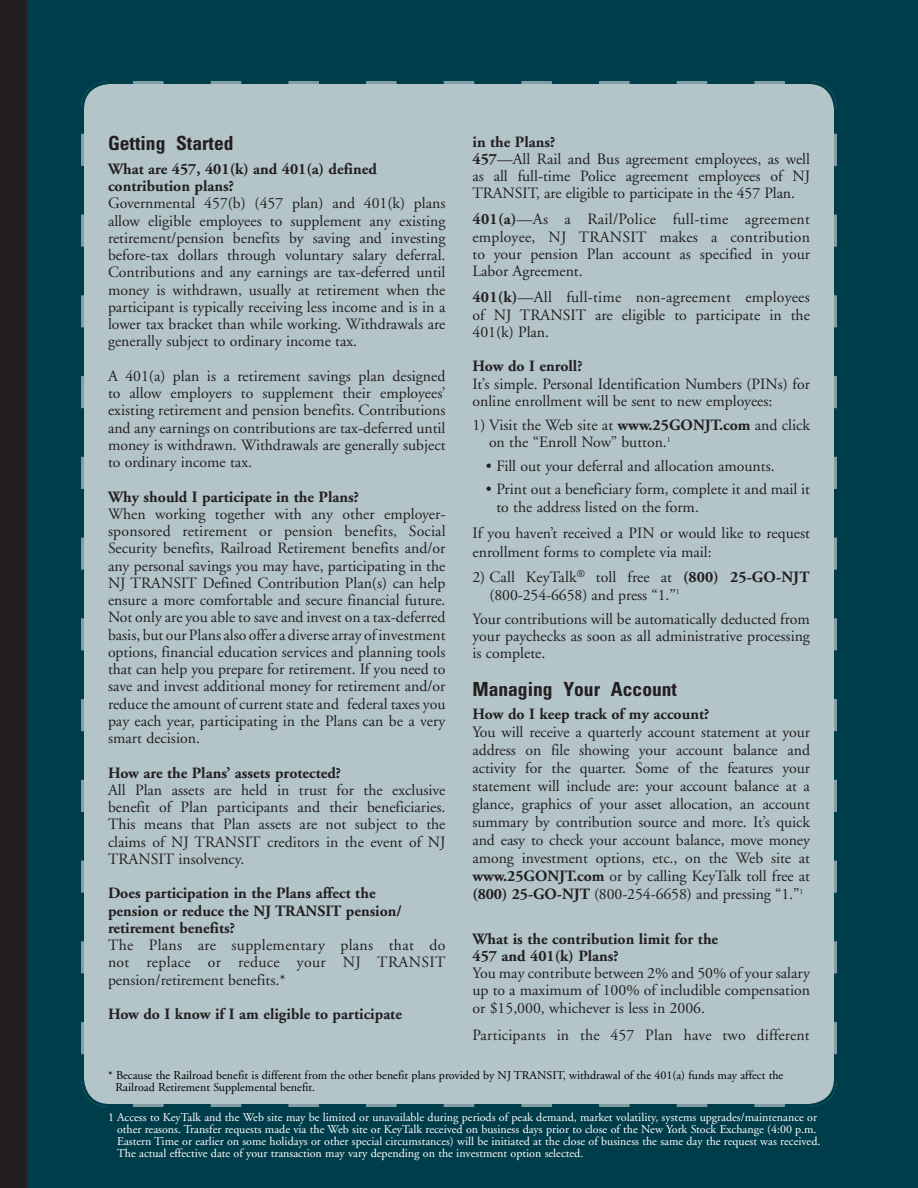
<style>
.page{position:relative;width:918px;height:1188px;background:#fff}
.page>*{position:absolute;margin:0;border:0;box-sizing:border-box;transform-origin:0 0}
.section_head{font:700 condensed 19.5px "Univers";color:#231f20}
.body_copy{font:700 condensed 19.5px "Univers";color:#231f20}
.body_copy-2{font:15.75px/17.2px "Adobe Garamond";color:#231f20;text-align:justify}
.QUESTION{font:700 15.75px/17.2px "Adobe Garamond";color:#231f20}
.body_copy-3{font:700 15.75px/17.2px "Adobe Garamond";color:#231f20}
.QUESTION_copy{font:700 15.75px "Adobe Garamond";color:#231f20}
.body_copy-4{font:12px/12px "Adobe Garamond";color:#fff}
.body_copy-5{font:12px/12px "Adobe Garamond";color:#000}
.s1{font-weight:700}
</style>
<div class="page">
<div style="left:5px;top:0;width:913px;height:1188px;background:#003d4a"></div>
<div style="left:0;top:0;width:27px;height:1188px;background:#231f20"></div>
<div style="left:81px;top:81px;width:756px;height:1026px;background:#b3c5c9"></div>
<p class="body_copy" style="left:108px;top:131px;width:127px">Getting Started</p>
<p class="body_copy-3" style="left:108px;top:161px;width:270px">What are 457, 401(k) and 401(a) defined contribution plans?</p>
<p class="body_copy-2" style="left:108px;top:195px;width:339px">Governmental 457(b) (457 plan) and 401(k) plans allow eligible employees to supplement any existing retirement/pension benefits by saving and investing before-tax dollars through voluntary salary deferral.<br>Contributions and any earnings are tax-deferred until money is withdrawn, usually at retirement when the participant is typically receiving less income and is in a lower tax bracket than while working. Withdrawals are generally subject to ordinary income tax.</p>
<p class="body_copy-2" style="left:108px;top:368px;width:339px">A 401(a) plan is a retirement savings plan designed to allow employers to supplement their employees’ existing retirement and pension benefits. Contributions and any earnings on contributions are tax-deferred until money is withdrawn. Withdrawals are generally subject to ordinary income tax.</p>
<p class="QUESTION_copy" style="left:108px;top:488px;width:252px">Why should I participate in the Plans?</p>
<p class="body_copy-2" style="left:108px;top:506px;width:339px">When working together with any other employer&shy;sponsored retirement or pension benefits, Social Security benefits, Railroad Retirement benefits and/or any personal savings you may have, participating in the NJ TRANSIT Defined Contribution Plan(s) can help ensure a more comfortable and secure financial future.<br>Not only are you able to save and invest on a tax-deferred basis, but our Plans also offer a diverse array of investment options, financial education services and planning tools that can help you prepare for retirement. If you need to save and invest additional money for retirement and/or reduce the amount of current state and federal taxes you pay each year, participating in the Plans can be a very smart decision.</p>
<p class="QUESTION_copy" style="left:108px;top:764px;width:235px">How are the Plans’ assets protected?</p>
<p class="body_copy-2" style="left:108px;top:782px;width:339px">All Plan assets are held in trust for the exclusive benefit of Plan participants and their beneficiaries.<br>This means that Plan assets are not subject to the claims of NJ TRANSIT creditors in the event of NJ TRANSIT insolvency.</p>
<p class="QUESTION" style="left:108px;top:885px;width:295px">Does participation in the Plans affect the pension or reduce the NJ TRANSIT pension/ retirement benefits?</p>
<p class="body_copy-2" style="left:108px;top:937px;width:339px">The Plans are supplementary plans that do not replace or reduce your NJ TRANSIT pension/retirement benefits.*</p>
<p class="body_copy-3" style="left:108px;top:1006px;width:296px">How do I know if I am eligible to participate</p>
<p class="body_copy-3" style="left:472px;top:133px;width:84px">in the Plans?</p>
<p class="body_copy-2" style="left:472px;top:151px;width:339px"><span class="s1">457</span>—All Rail and Bus agreement employees, as well as all full-time Police agreement employees of NJ TRANSIT, are eligible to participate in the 457 Plan.</p>
<p class="body_copy-2" style="left:472px;top:211px;width:339px"><span class="s1">401(a)</span>—As a Rail/Police full-time agreement employee, NJ TRANSIT makes a contribution to your pension Plan account as specified in your Labor Agreement.</p>
<p class="body_copy-2" style="left:472px;top:289px;width:339px"><span class="s1">401(k)</span>—All full-time non-agreement employees of NJ TRANSIT are eligible to participate in the 401(k) Plan.</p>
<p class="QUESTION_copy" style="left:472px;top:358px;width:112px">How do I enroll?</p>
<p class="body_copy-2" style="left:472px;top:376px;width:339px">It’s simple. Personal Identification Numbers (PINs) for online enrollment will be sent to new employees:</p>
<p class="body_copy-2" style="left:489px;top:416px;width:322px;text-indent:-16px">1) Visit the Web site at <span class="s1">www.25GONJT.com</span> and click on the “Enroll Now” button.<sup>1</sup></p>
<p class="body_copy-2" style="left:486px;top:457px;width:290px">• Fill out your deferral and allocation amounts.</p>
<p class="body_copy-2" style="left:496px;top:481px;width:315px;text-indent:-10px">• Print out a beneficiary form, complete it and mail it to the address listed on the form.</p>
<p class="body_copy-2" style="left:472px;top:523px;width:339px;line-height:19.5px">If you haven’t received a PIN or would like to request enrollment forms to complete via mail:</p>
<p class="body_copy-2" style="left:490px;top:568px;width:322px;line-height:18px;text-indent:-17px">2) Call KeyTalk<sup>®</sup> toll free at <span class="s1">(800) 25-GO-NJT </span>(800-254-6658) and press “1.”<sup>1</sup></p>
<p class="body_copy-2" style="left:472px;top:610px;width:339px">Your contributions will be automatically deducted from your paychecks as soon as all administrative processing is complete.</p>
<p class="section_head" style="left:472px;top:677px;width:206px">Managing Your Account</p>
<p class="QUESTION" style="left:472px;top:706px;width:238px">How do I keep track of my account?</p>
<p class="body_copy-2" style="left:472px;top:724px;width:339px;line-height:18px">You will receive a quarterly account statement at your address on file showing your account balance and activity for the quarter. Some of the features your statement will include are: your account balance at a glance, graphics of your asset allocation, an account summary by contribution source and more. It’s quick and easy to check your account balance, move money among investment options, etc., on the Web site at <span class="s1">www.25GONJT.com</span> or by calling KeyTalk toll free at <span class="s1">(800) 25-GO-NJT</span> (800-254-6658) and pressing “1.”<sup>1</sup></p>
<p class="QUESTION" style="left:472px;top:930px;width:247px">What is the contribution limit for the<br>457 and 401(k) Plans?</p>
<p class="body_copy-2" style="left:472px;top:965px;width:339px">You may contribute between 2% and 50% of your salary up to a maximum of 100% of includible compensation or $15,000, whichever is less in 2006.</p>
<p class="body_copy-2" style="left:472px;top:1026px;width:339px">Participants in the 457 Plan have two different</p>
<p class="body_copy-5" style="left:116px;top:1070px;width:669px;text-indent:-8px">* Because the Railroad benefit is different from the other benefit plans provided by NJ TRANSIT, withdrawal of the 401(a) funds may affect the<br>Railroad Retirement Supplemental benefit.</p>
<p class="body_copy-4" style="left:117px;top:1112px;width:705px;text-indent:-9px">1 Access to KeyTalk and the Web site may be limited or unavailable during periods of peak demand, market volatility, systems upgrades/maintenance or other reasons. Transfer requests made via the Web site or KeyTalk received on business days prior to close of the New York Stock Exchange (4:00 p.m.<br>Eastern Time or earlier on some holidays or other special circumstances) will be initiated at the close of business the same day the request was received.<br>The actual effective date of your transaction may vary depending on the investment option selected.</p>
</div>
